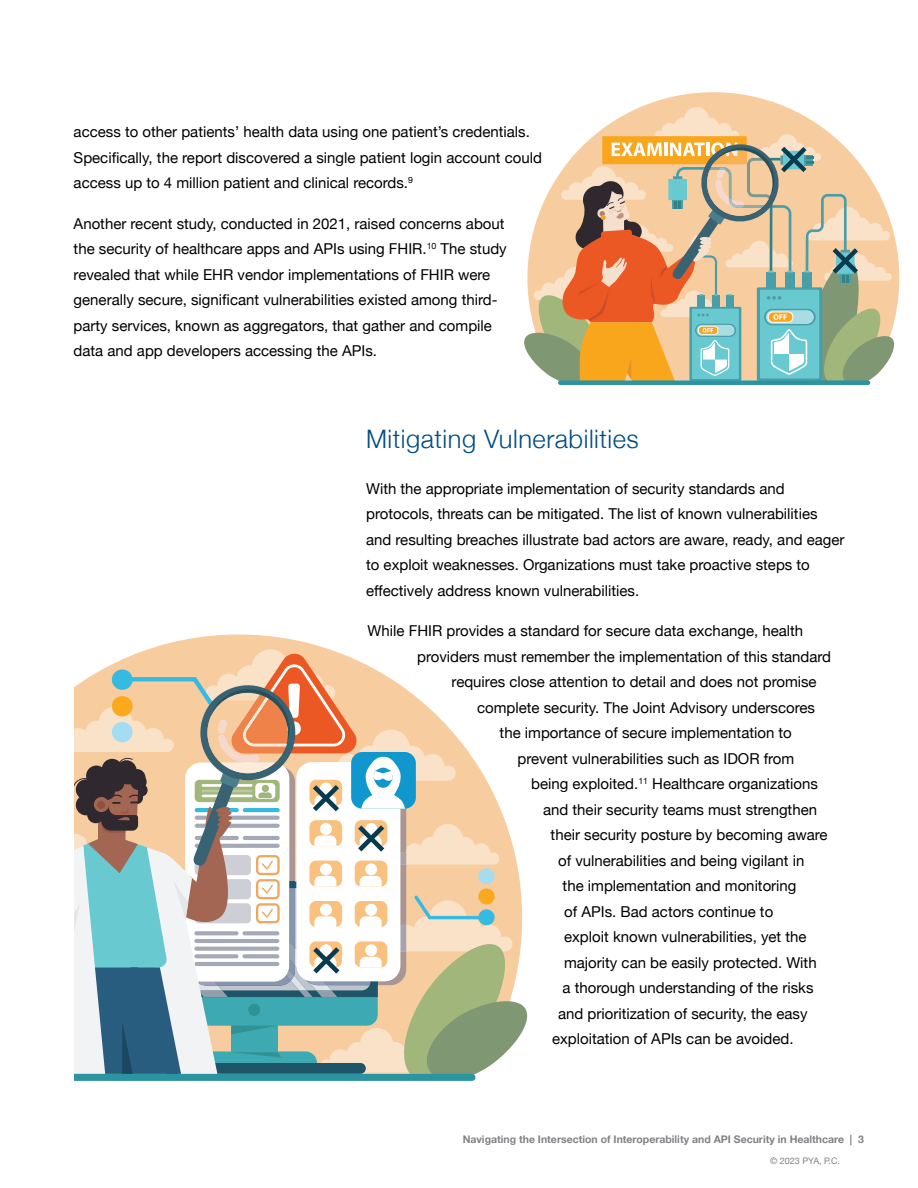
<style>
.page{position:relative;width:918px;height:1188px;background:#fff}
.page>*{position:absolute;margin:0;border:0;box-sizing:border-box;transform-origin:0 0}
.t1{font:300 25.5px "Helvetica Neue";letter-spacing:.02em;color:#004d83}
.t2{font:15px/25.5px "Helvetica Neue";color:#000}
.t3{font:700 10.5px "Helvetica Neue";color:#808285}
.t4{font:9px "Helvetica Neue";color:#808285}
</style>
<div class="page">
<svg style="left:641px;top:92px;width:258px;height:208px"></svg>
<svg style="left:524px;top:107px;width:374px;height:279px;background:#d6bf9b"></svg>
<div style="left:700px;top:237px;width:11px;height:5px;background:#f5e0ce;border-radius:50%"></div>
<div style="left:700px;top:240px;width:12px;height:5px;background:#f5e0ce;border-radius:50%"></div>
<div style="left:700px;top:244px;width:11px;height:5px;background:#f5e0ce;border-radius:50%"></div>
<div style="left:698px;top:248px;width:12px;height:5px;background:#f5e0ce;border-radius:50%"></div>
<div style="left:558px;top:380px;width:312px;height:5px;background:#2c94a0;border-radius:2px"></div>
<svg style="left:149px;top:635px;width:179px;height:14px;fill:#f7cc9e"></svg>
<svg style="left:74px;top:649px;width:454px;height:432px"></svg>
<p class="t2" style="left:74px;top:120px;width:470px">access to other patients’ health data using one patient’s credentials.<br>Specifically, the report discovered a single patient login account could access up to 4 million patient and clinical records.<sup>9</sup></p>
<p class="t2" style="left:74px;top:212px;width:435px">Another recent study, conducted in 2021, raised concerns about the security of healthcare apps and APIs using FHIR.<sup>10</sup> The study revealed that while EHR vendor implementations of FHIR were generally secure, significant vulnerabilities existed among third&shy;party services, known as aggregators, that gather and compile data and app developers accessing the APIs.</p>
<h1 class="t1" style="left:366px;top:418px;width:274px">Mitigating Vulnerabilities</h1>
<p class="t2" style="left:366px;top:477px;width:480px">With the appropriate implementation of security standards and protocols, threats can be mitigated. The list of known vulnerabilities and resulting breaches illustrate bad actors are aware, ready, and eager to exploit weaknesses. Organizations must take proactive steps to effectively address known vulnerabilities.</p>
<p class="t2" style="left:368px;top:619px;width:437px">While FHIR provides a standard for secure data exchange, health</p>
<p class="t2" style="left:417px;top:645px;width:416px">providers must remember the implementation of this standard</p>
<p class="t2" style="left:452px;top:670px;width:367px">requires close attention to detail and does not promise</p>
<p class="t2" style="left:477px;top:696px;width:339px">complete security. The Joint Advisory underscores</p>
<p class="t2" style="left:500px;top:721px;width:294px">the importance of secure implementation to</p>
<p class="t2" style="left:518px;top:747px;width:278px">prevent vulnerabilities such as IDOR from</p>
<p class="t2" style="left:531px;top:772px;width:288px">being exploited.<sup>11</sup> Healthcare organizations</p>
<p class="t2" style="left:543px;top:798px;width:275px">and their security teams must strengthen</p>
<p class="t2" style="left:551px;top:823px;width:278px">their security posture by becoming aware</p>
<p class="t2" style="left:558px;top:849px;width:248px">of vulnerabilities and being vigilant in</p>
<p class="t2" style="left:563px;top:874px;width:235px">the implementation and monitoring</p>
<p class="t2" style="left:564px;top:900px;width:211px">of APIs. Bad actors continue to</p>
<p class="t2" style="left:564px;top:925px;width:244px">exploit known vulnerabilities, yet the</p>
<p class="t2" style="left:564px;top:951px;width:254px">majority can be easily protected. With</p>
<p class="t2" style="left:563px;top:976px;width:252px">a thorough understanding of the risks</p>
<p class="t2" style="left:558px;top:1002px;width:251px">and prioritization of security, the easy</p>
<p class="t2" style="left:552px;top:1027px;width:243px">exploitation of APIs can be avoided.</p>
<p class="t3" style="left:463px;top:1131px;width:403px">Navigating the Intersection of Interoperability and API Security in Healthcare | 3</p>
<p class="t4" style="left:770px;top:1154px;width:71px">© 2023 PYA, P.C.</p>
</div>
